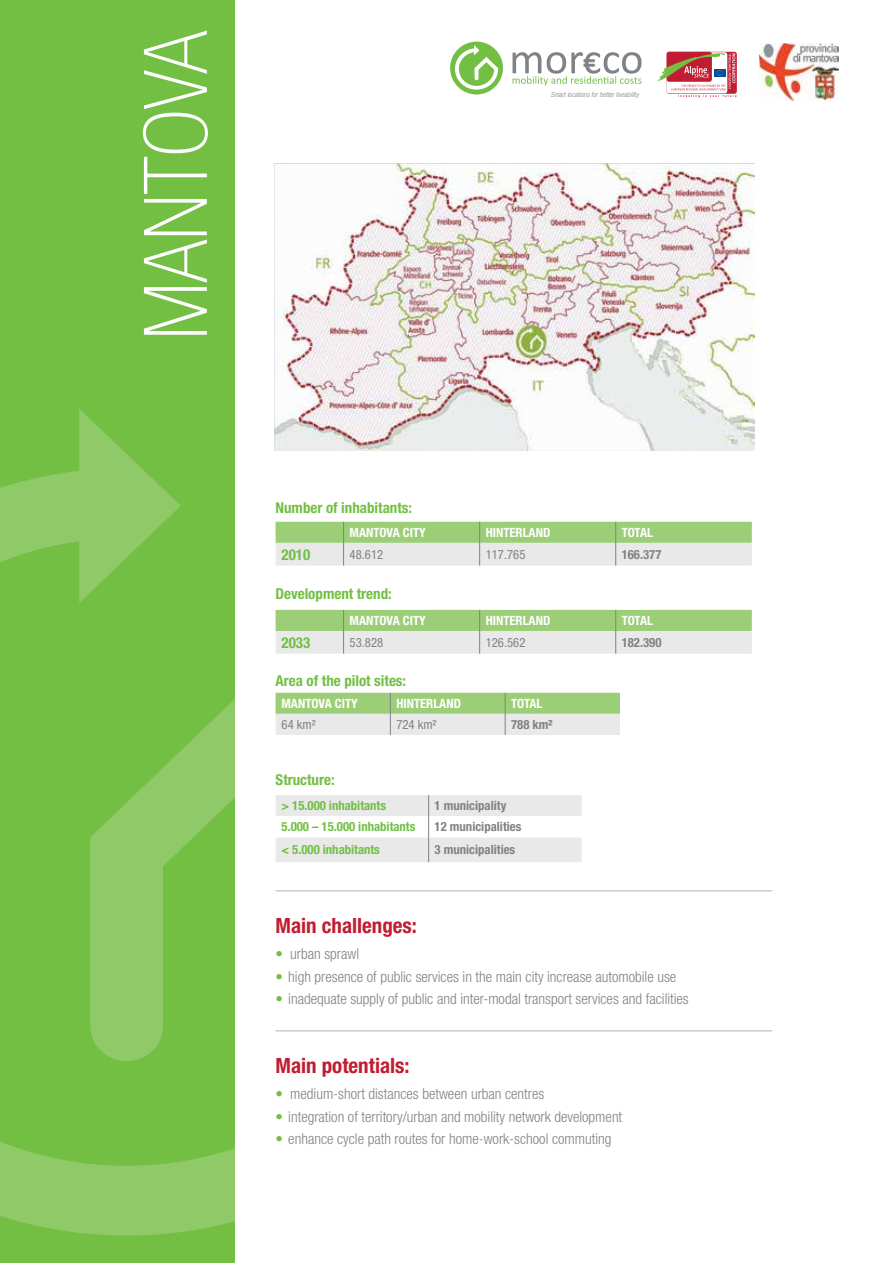
<style>
.page{position:relative;width:893px;height:1263px;background:#fff}
.page>*{position:absolute;margin:0;border:0;box-sizing:border-box;transform-origin:0 0}
.t1{font:100 condensed 88.2px "Helvetica Neue LT Std";color:#fff}
.t2{font:700 condensed 21px "Helvetica Neue LT Std";color:#c01d32}
.t3{font:300 condensed 15px "Helvetica Neue LT Std";color:#808285}
.t4{font:700 condensed 15px "Helvetica Neue LT Std";color:#72bf44}
.t5{font:700 condensed 12.75px "Helvetica Neue LT Std";color:#fff}
.t6{font:700 condensed 12.75px "Helvetica Neue LT Std";color:#808285}
.t7{font:700 condensed 12.75px "Helvetica Neue LT Std";color:#72bf44}
.t8{font:condensed 12.75px "Helvetica Neue LT Std";color:#808285}
.t9{font:italic 300 condensed 7.05px "Helvetica Neue LT Std";color:#808285}
.s1{color:#72bf44}
</style>
<div class="page">
<div style="left:0;top:0;width:236px;height:1263px;background:#72bf44"></div>
<svg style="left:0;top:409px;width:236px;height:826px"></svg>
<img style="left:759px;top:43px;width:80px;height:58px">
<svg style="left:276px;top:522px;width:476px;height:44px;background:#c3dbb3"></svg>
<svg style="left:276px;top:610px;width:476px;height:44px;background:#c3dbb2"></svg>
<svg style="left:276px;top:693px;width:344px;height:42px;background:#c2dbb0"></svg>
<svg style="left:276px;top:795px;width:306px;height:67px"></svg>
<hr style="left:276px;top:890px;width:496px;height:1px;background:#afb1b4">
<hr style="left:276px;top:1030px;width:496px;height:1px;background:#afb1b4">
<img style="left:274px;top:164px;width:481px;height:287px">
<svg style="left:512px;top:52px;width:129px;height:34px"></svg>
<div style="left:450px;top:42px;width:53px;height:52px;background:#72bf44;border-radius:50%"></div>
<svg style="left:455px;top:45px;width:43px;height:45px"></svg>
<svg style="left:657px;top:52px;width:79px;height:45px"></svg>
<h1 class="t1" style="left:126px;top:339px;width:311px;rotate:-90deg">MAntova</h1>
<p class="t9" style="left:551px;top:90px;width:89px">Smart locations for better liveability</p>
<p class="t4" style="left:276px;top:498px;width:138px">Number of inhabitants:</p>
<p class="t5" style="left:350px;top:525px;width:78px">Mantova city</p>
<p class="t5" style="left:486px;top:525px;width:66px">Hinterland</p>
<p class="t5" style="left:622px;top:525px;width:33px">Total</p>
<p class="t4" style="left:282px;top:545px;width:30px">2010</p>
<p class="t8" style="left:350px;top:547px;width:35px">48.612</p>
<p class="t8" style="left:486px;top:547px;width:41px">117.765</p>
<p class="t6" style="left:622px;top:546px;width:41px">166.377</p>
<p class="t4" style="left:276px;top:585px;width:118px">Development trend:</p>
<p class="t5" style="left:350px;top:613px;width:78px">Mantova city</p>
<p class="t5" style="left:486px;top:613px;width:66px">Hinterland</p>
<p class="t5" style="left:622px;top:613px;width:33px">Total</p>
<p class="t4" style="left:282px;top:633px;width:30px">2033</p>
<p class="t8" style="left:350px;top:635px;width:35px">53.828</p>
<p class="t8" style="left:486px;top:635px;width:41px">126.562</p>
<p class="t6" style="left:622px;top:635px;width:41px">182.390</p>
<p class="t4" style="left:276px;top:671px;width:132px">Area of the pilot sites:</p>
<p class="t5" style="left:282px;top:696px;width:78px">Mantova city</p>
<p class="t5" style="left:396px;top:696px;width:66px">Hinterland</p>
<p class="t5" style="left:511px;top:696px;width:33px">Total</p>
<p class="t8" style="left:282px;top:717px;width:36px">64 km²</p>
<p class="t8" style="left:396px;top:717px;width:42px">724 km²</p>
<p class="t6" style="left:511px;top:717px;width:43px">788 km²</p>
<p class="t4" style="left:276px;top:770px;width:61px">Structure:</p>
<p class="t7" style="left:282px;top:798px;width:106px">&gt; 15.000 inhabitants</p>
<p class="t6" style="left:435px;top:798px;width:73px">1 municipality</p>
<p class="t7" style="left:282px;top:819px;width:135px">5.000 – 15.000 inhabitants</p>
<p class="t6" style="left:435px;top:819px;width:88px">12 municipalities</p>
<p class="t7" style="left:282px;top:842px;width:100px">&lt; 5.000 inhabitants</p>
<p class="t6" style="left:435px;top:842px;width:82px">3 municipalities</p>
<h2 class="t2" style="left:276px;top:913px;width:143px">Main challenges:</h2>
<p class="t3" style="left:276px;top:945px;width:85px"><span class="s1">•</span> urban sprawl</p>
<p class="t3" style="left:276px;top:968px;width:402px"><span class="s1">•</span> high presence of public services in the main city increase automobile use</p>
<p class="t3" style="left:276px;top:990px;width:415px"><span class="s1">•</span> inadequate supply of public and inter-modal transport services and facilities</p>
<h2 class="t2" style="left:276px;top:1053px;width:136px">Main potentials:</h2>
<p class="t3" style="left:276px;top:1085px;width:270px"><span class="s1">•</span> medium-short distances between urban centres</p>
<p class="t3" style="left:276px;top:1108px;width:348px"><span class="s1">•</span> integration of territory/urban and mobility network development</p>
<p class="t3" style="left:276px;top:1130px;width:337px"><span class="s1">•</span> enhance cycle path routes for home-work-school commuting</p>
</div>
